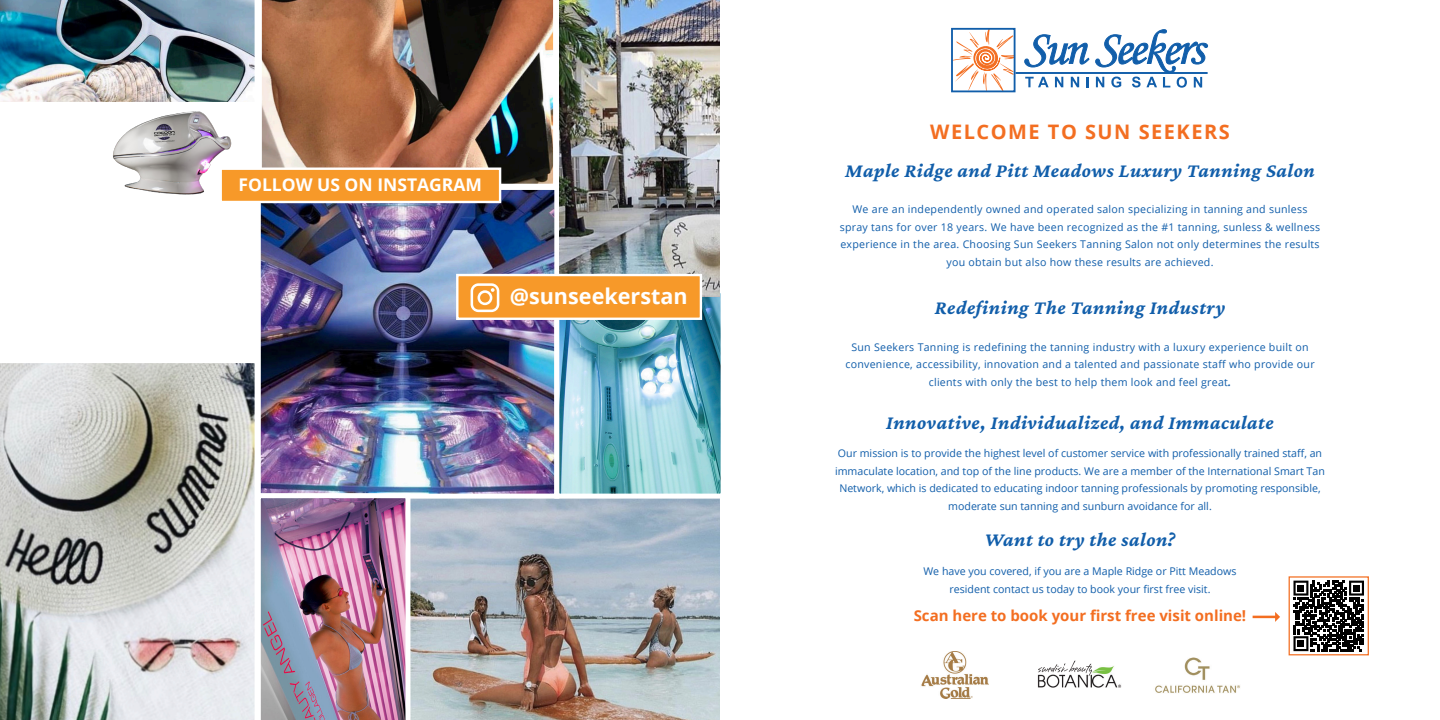
<style>
.page{position:relative;width:1440px;height:720px;background:#fff}
.page>*{position:absolute;margin:0;border:0;box-sizing:border-box;transform-origin:0 0}
.t1{font:700 21.62px "Open Sans";color:#fff}
.t2{font:italic 20px "Crimson Pro";letter-spacing:.025em;color:#115eaa}
.t3{font:700 20px "Open Sans";letter-spacing:.075em;color:#f36e21}
.t4{font:700 17.5px "Open Sans";color:#fff}
.t5{font:700 15px "Open Sans";color:#f36e21}
.t6{font:10.62px/17.5px "Open Sans";letter-spacing:.025em;color:#115eaa;text-align:center}
.t7{font:10.62px/17.5px "Open Sans";color:#115eaa;text-align:center}
.s1{font-weight:700;font-style:italic}
</style>
<div class="page">
<img style="left:410px;top:499px;width:310px;height:221px">
<svg style="left:0;top:363px;width:255px;height:357px;background:#bcbeba"></svg>
<img style="left:262px;top:191px;width:291px;height:302px">
<div style="left:256px;top:185px;width:303px;height:314px;border:5px solid #fff"></div>
<img style="left:560px;top:297px;width:160px;height:196px">
<div style="left:554px;top:288px;width:172px;height:211px;border:5px solid #fff"></div>
<img style="left:256px;top:493px;width:154px;height:227px">
<svg style="left:113px;top:111px;width:147px;height:251px"></svg>
<img style="left:0;top:0;width:255px;height:102px">
<img style="left:257px;top:0;width:301px;height:189px">
<svg style="left:954px;top:31px;width:59px;height:58px"></svg>
<div style="left:951px;top:28px;width:65px;height:64px;border:2px solid #115eaa"></div>
<hr style="left:1016px;top:72px;width:192px;height:2px;background:#115eaa">
<svg style="left:1025px;top:30px;width:183px;height:58px"></svg>
<img style="left:1155px;top:657px;width:85px;height:36px">
<img style="left:921px;top:651px;width:68px;height:48px">
<img style="left:1037px;top:661px;width:84px;height:26px">
<div style="left:220px;top:168px;width:281px;height:35px;background:#f79929;border:2px solid #fff"></div>
<img style="left:559px;top:0;width:161px;height:297px">
<div style="left:456px;top:274px;width:246px;height:46px;background:#f79929;border:2px solid #fff"></div>
<svg style="left:471px;top:283px;width:28px;height:29px"></svg>
<svg style="left:1293px;top:581px;width:71px;height:70px"></svg>
<div style="left:1353px;top:585px;width:7px;height:6px;background:#000"></div>
<div style="left:1298px;top:640px;width:6px;height:7px;background:#000"></div>
<svg style="left:1253px;top:612px;width:27px;height:10px"></svg>
<div style="left:1289px;top:576px;width:80px;height:79px;border:1px solid #f36e21"></div>
<p class="t4" style="left:238px;top:172px;width:245px">FOLLOW US ON INSTAGRAM</p>
<p class="t1" style="left:510px;top:281px;width:180px">@sunseekerstan</p>
<p class="t3" style="left:930px;top:118px;width:301px">WELCOME TO SUN SEEKERS</p>
<p class="t2" style="left:845px;top:158px;width:471px">Maple Ridge and Pitt Meadows Luxury Tanning Salon</p>
<p class="t6" style="left:840px;top:200px;width:482px">We are an independently owned and operated salon specializing in tanning and sunless spray tans for over 18 years. We have been recognized as the #1 tanning, sunless &amp; wellness experience in the area. Choosing Sun Seekers Tanning Salon not only determines the results you obtain but also how these results are achieved.</p>
<p class="t2" style="left:935px;top:295px;width:292px">Redefining The Tanning Industry</p>
<p class="t6" style="left:845px;top:338px;width:471px">Sun Seekers Tanning is redefining the tanning industry with a luxury experience built on convenience, accessibility, innovation and a talented and passionate staff who provide our clients with only the best to help them look and feel great<span class="s1">.</span></p>
<p class="t2" style="left:886px;top:409px;width:389px">Innovative, Individualized, and Immaculate</p>
<p class="t7" style="left:835px;top:445px;width:491px">Our mission is to provide the highest level of customer service with professionally trained staff, an immaculate location, and top of the line products. We are a member of the International Smart Tan Network, which is dedicated to educating indoor tanning professionals by promoting responsible, moderate sun tanning and sunburn avoidance for all.</p>
<p class="t2" style="left:985px;top:527px;width:192px">Want to try the salon?</p>
<p class="t7" style="left:923px;top:562px;width:315px">We have you covered, if you are a Maple Ridge or Pitt Meadows resident contact us today to book your first free visit.</p>
<p class="t5" style="left:914px;top:605px;width:334px">Scan here to book your first free visit online!</p>
</div>
